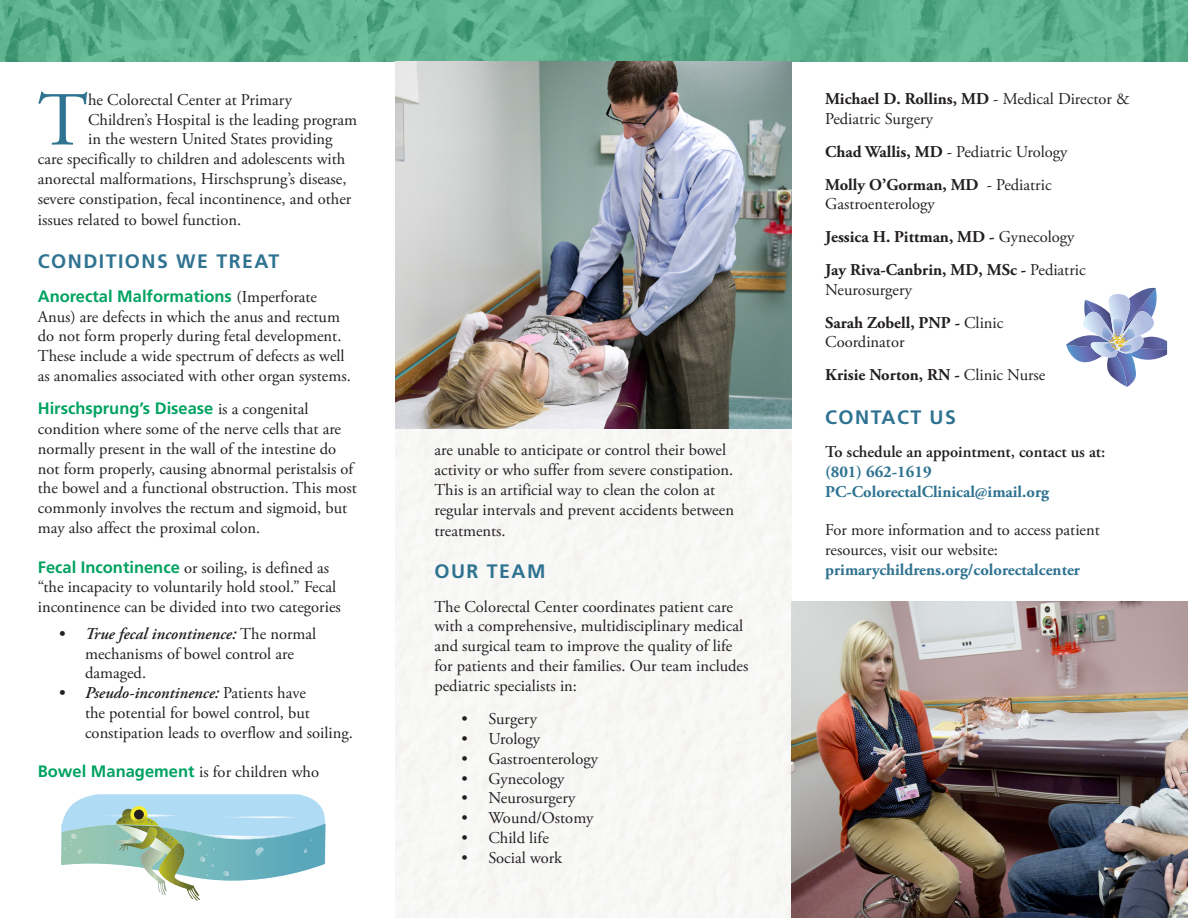
<style>
.page{position:relative;width:1188px;height:918px;background:#fff}
.page>*{position:absolute;margin:0;border:0;box-sizing:border-box;transform-origin:0 0}
.t1{font:76.2px "Adobe Garamond Pro";color:#2f7391}
.Paragraph_Style_1{font:700 19.5px "Frutiger LT Std";letter-spacing:.075em;color:#2f7391}
.t2{font:16.5px/19.8px "Adobe Garamond Pro";color:#231f20}
.t3{font:700 16.5px/19.5px "Adobe Garamond Pro";color:#231f20}
.t4{font:700 16.5px "Adobe Garamond Pro";color:#2f7391}
.t5{font:600 16.5px "Adobe Garamond Pro";color:#231f20}
.s1{font-family:"Frutiger LT Std";font-weight:700;color:#00a261}
.s2{font-weight:600;font-style:italic}
.s3{font-weight:700}
.s4{font-weight:400}
.s5{font-weight:700;color:#2f7391}
</style>
<div class="page">
<img style="left:0;top:0;width:1188px;height:62px">
<img style="left:395px;top:62px;width:396px;height:367px">
<img style="left:791px;top:602px;width:397px;height:316px">
<svg style="left:61px;top:794px;width:265px;height:107px"></svg>
<svg style="left:1066px;top:288px;width:101px;height:99px"></svg>
<p class="t1" style="left:38px;top:75px;width:52px">T</p>
<p class="t2" style="left:88px;top:90px;width:205px">he Colorectal Center at Primary</p>
<p class="t2" style="left:88px;top:110px;width:271px">Children’s Hospital is the leading program</p>
<p class="t2" style="left:88px;top:130px;width:246px">in the western United States providing</p>
<p class="t2" style="left:38px;top:150px;width:309px">care specifically to children and adolescents with</p>
<p class="t2" style="left:38px;top:169px;width:310px">anorectal malformations, Hirschsprung’s disease,</p>
<p class="t2" style="left:38px;top:189px;width:315px">severe constipation, fecal incontinence, and other</p>
<p class="t2" style="left:38px;top:210px;width:205px">issues related to bowel function.</p>
<p class="Paragraph_Style_1" style="left:38px;top:250px;width:243px">CONDITIONS WE TREAT</p>
<p class="t2" style="left:38px;top:287px;width:315px"><span class="s1">Anorectal Malformations</span> (Imperforate Anus) are defects in which the anus and rectum do not form properly during fetal development.<br>These include a wide spectrum of defects as well as anomalies associated with other organ systems.</p>
<p class="t2" style="left:38px;top:400px;width:321px"><span class="s1">Hirschsprung’s Disease</span> is a congenital condition where some of the nerve cells that are normally present in the wall of the intestine do not form properly, causing abnormal peristalsis of the bowel and a functional obstruction. This most commonly involves the rectum and sigmoid, but may also affect the proximal colon.</p>
<p class="t2" style="left:38px;top:558px;width:305px"><span class="s1">Fecal Incontinence</span> or soiling, is defined as “the incapacity to voluntarily hold stool.” Fecal incontinence can be divided into two categories</p>
<p class="t2" style="left:85px;top:624px;width:233px;text-indent:-27px"><span class="s2">• True fecal incontinence:</span> The normal mechanisms of bowel control are damaged.</p>
<p class="t2" style="left:85px;top:684px;width:269px;text-indent:-27px"><span class="s2">• Pseudo-incontinence:</span> Patients have<br>the potential for bowel control, but constipation leads to overflow and soiling.</p>
<p class="t2" style="left:38px;top:763px;width:283px"><span class="s1">Bowel Management</span> is for children who</p>
<p class="t2" style="left:434px;top:441px;width:301px">are unable to anticipate or control their bowel activity or who suffer from severe constipation.<br>This is an artificial way to clean the colon at regular intervals and prevent accidents between</p>
<p class="t2" style="left:434px;top:522px;width:73px">treatments.</p>
<p class="Paragraph_Style_1" style="left:434px;top:560px;width:112px">OUR TEAM</p>
<p class="t2" style="left:434px;top:597px;width:316px">The Colorectal Center coordinates patient care with a comprehensive, multidisciplinary medical and surgical team to improve the quality of life for patients and their families. Our team includes pediatric specialists in:</p>
<p class="t2" style="left:461px;top:710px;width:77px">• Surgery</p>
<p class="t2" style="left:461px;top:729px;width:80px">• Urology</p>
<p class="t2" style="left:461px;top:749px;width:138px">• Gastroenterology</p>
<p class="t2" style="left:461px;top:769px;width:104px">• Gynecology</p>
<p class="t2" style="left:461px;top:789px;width:115px">• Neurosurgery</p>
<p class="t2" style="left:461px;top:809px;width:134px">• Wound/Ostomy</p>
<p class="t2" style="left:461px;top:828px;width:89px">• Child life</p>
<p class="t2" style="left:461px;top:848px;width:102px">• Social work</p>
<p class="t2" style="left:825px;top:90px;width:306px"><span class="s3">Michael D. Rollins, MD</span> - Medical Director &amp;<br>Pediatric Surgery</p>
<p class="t2" style="left:825px;top:142px;width:244px"><span class="s3">Chad Wallis, MD</span> - Pediatric Urology</p>
<p class="t2" style="left:825px;top:175px;width:228px"><span class="s3">Molly O’Gorman, MD</span> - Pediatric<br>Gastroenterology</p>
<p class="t3" style="left:825px;top:228px;width:251px">Jessica H. Pittman, MD - <span class="s4">Gynecology</span></p>
<p class="t3" style="left:825px;top:261px;width:262px">Jay Riva-Canbrin, MD, MSc - <span class="s4">Pediatric<br>Neurosurgery</span></p>
<p class="t2" style="left:825px;top:313px;width:180px"><span class="s3">Sarah Zobell, PNP -</span> Clinic<br>Coordinator</p>
<p class="t3" style="left:825px;top:366px;width:222px">Krisie Norton, RN - <span class="s4">Clinic Nurse</span></p>
<p class="Paragraph_Style_1" style="left:825px;top:406px;width:132px">CONTACT US</p>
<p class="t5" style="left:825px;top:442px;width:282px">To schedule an appointment, contact us at:</p>
<p class="t4" style="left:825px;top:462px;width:108px">(801) 662-1619</p>
<p class="t4" style="left:825px;top:482px;width:225px">PC-ColorectalClinical@imail.org</p>
<p class="t2" style="left:825px;top:521px;width:276px">For more information and to access patient resources, visit our website: <span class="s5">primarychildrens.org/colorectalcenter</span></p>
</div>
